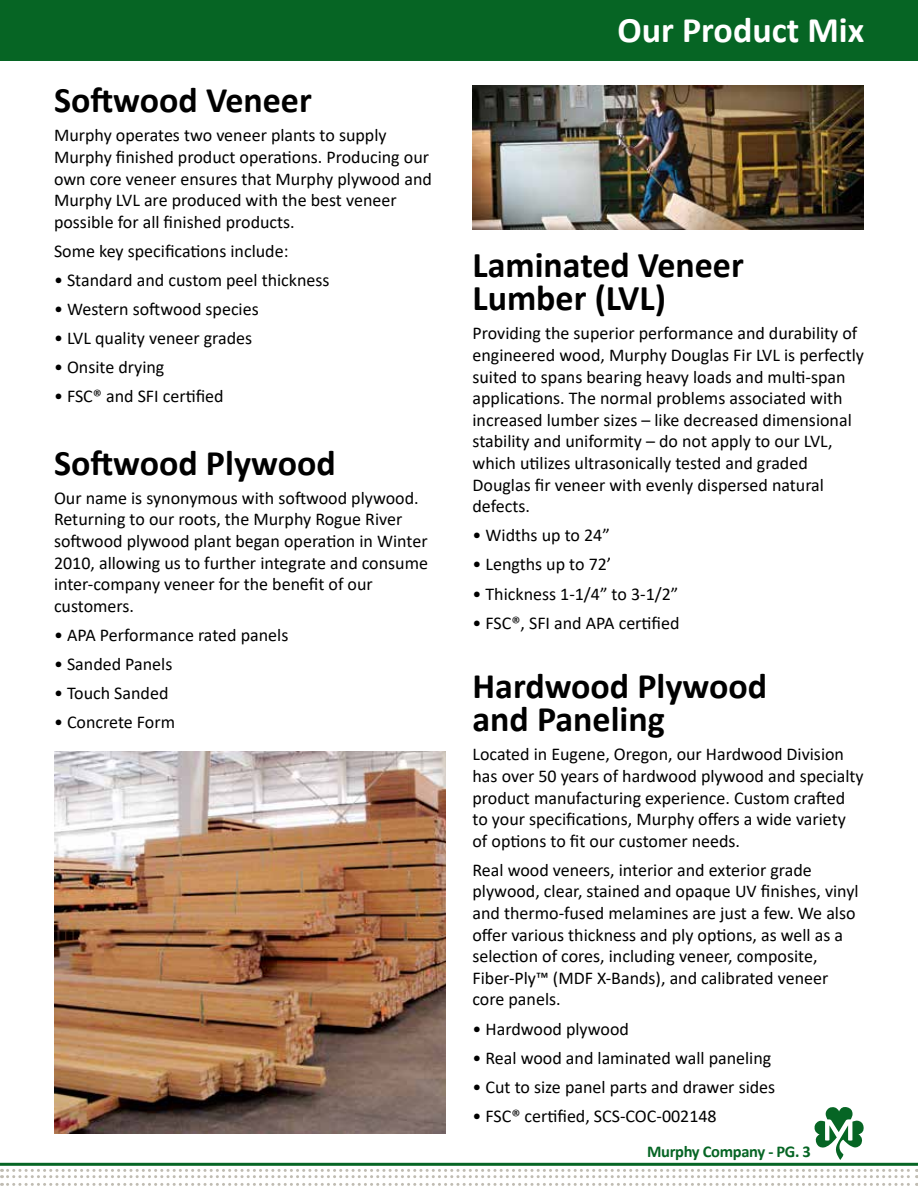
<style>
.page{position:relative;width:918px;height:1188px;background:#fff}
.page>*{position:absolute;margin:0;border:0;box-sizing:border-box;transform-origin:0 0}
.t1{font:700 36.3px/33px "Calibri";color:#000}
.t2{font:700 36px/33px "Calibri";color:#000}
.t3{font:700 36px "Calibri";color:#fff}
.t4{font:18px/21.6px "Calibri";color:#000}
.t5{font:700 16.5px "Calibri";letter-spacing:-.02em;color:#066524}
</style>
<div class="page">
<hr style="left:0;top:1163px;width:918px;height:3px;background:#066524">
<svg style="left:2px;top:1169px;width:915px;height:17px"></svg>
<div style="left:0;top:0;width:918px;height:61px;background:#066524"></div>
<svg style="left:814px;top:1107px;width:50px;height:53px"></svg>
<img style="left:54px;top:752px;width:392px;height:382px">
<img style="left:472px;top:85px;width:392px;height:145px">
<h2 class="t2" style="left:54px;top:83px;width:259px">Softwood Veneer</h2>
<p class="t4" style="left:54px;top:124px;width:379px">Murphy operates two veneer plants to supply Murphy finished product operations. Producing our own core veneer ensures that Murphy plywood and Murphy LVL are produced with the best veneer possible for all finished products.</p>
<p class="t4" style="left:54px;top:240px;width:236px">Some key specifications include:</p>
<p class="t4" style="left:54px;top:269px;width:277px">• Standard and custom peel thickness</p>
<p class="t4" style="left:54px;top:298px;width:206px">• Western softwood species</p>
<p class="t4" style="left:54px;top:327px;width:200px">• LVL quality veneer grades</p>
<p class="t4" style="left:54px;top:356px;width:112px">• Onsite drying</p>
<p class="t4" style="left:54px;top:385px;width:171px">• FSC® and SFI certified</p>
<h2 class="t2" style="left:54px;top:446px;width:283px">Softwood Plywood</h2>
<p class="t4" style="left:54px;top:487px;width:376px">Our name is synonymous with softwood plywood.<br>Returning to our roots, the Murphy Rogue River softwood plywood plant began operation in Winter 2010, allowing us to further integrate and consume inter-company veneer for the benefit of our customers.</p>
<p class="t4" style="left:54px;top:624px;width:236px">• APA Performance rated panels</p>
<p class="t4" style="left:54px;top:653px;width:120px">• Sanded Panels</p>
<p class="t4" style="left:54px;top:682px;width:116px">• Touch Sanded</p>
<p class="t4" style="left:54px;top:711px;width:123px">• Concrete Form</p>
<h2 class="t3" style="left:618px;top:5px;width:248px">Our Product Mix</h2>
<h1 class="t1" style="left:472px;top:248px;width:273px">Laminated Veneer<br>Lumber (LVL)</h1>
<p class="t4" style="left:472px;top:322px;width:393px">Providing the superior performance and durability of engineered wood, Murphy Douglas Fir LVL is perfectly suited to spans bearing heavy loads and multi-span applications. The normal problems associated with increased lumber sizes – like decreased dimensional stability and uniformity – do not apply to our LVL, which utilizes ultrasonically tested and graded Douglas fir veneer with evenly dispersed natural defects.</p>
<p class="t4" style="left:472px;top:524px;width:139px">• Widths up to 24”</p>
<p class="t4" style="left:472px;top:553px;width:140px">• Lengths up to 72’</p>
<p class="t4" style="left:472px;top:582px;width:207px">• Thickness 1-1/4” to 3-1/2”</p>
<p class="t4" style="left:472px;top:611px;width:209px">• FSC®, SFI and APA certified</p>
<h2 class="t2" style="left:472px;top:669px;width:296px">Hardwood Plywood and Paneling</h2>
<p class="t4" style="left:472px;top:743px;width:393px">Located in Eugene, Oregon, our Hardwood Division has over 50 years of hardwood plywood and specialty product manufacturing experience. Custom crafted to your specifications, Murphy offers a wide variety of options to fit our customer needs.</p>
<p class="t4" style="left:472px;top:859px;width:388px">Real wood veneers, interior and exterior grade plywood, clear, stained and opaque UV finishes, vinyl and thermo-fused melamines are just a few. We also offer various thickness and ply options, as well as a selection of cores, including veneer, composite, Fiber-Ply™ (MDF X-Bands), and calibrated veneer core panels.</p>
<p class="t4" style="left:472px;top:1017px;width:158px">• Hardwood plywood</p>
<p class="t4" style="left:472px;top:1046px;width:300px">• Real wood and laminated wall paneling</p>
<p class="t4" style="left:472px;top:1076px;width:304px">• Cut to size panel parts and drawer sides</p>
<p class="t4" style="left:472px;top:1105px;width:246px">• FSC® certified, SCS-COC-002148</p>
<p class="t5" style="left:647px;top:1140px;width:165px">Murphy Company - PG. 3</p>
</div>
